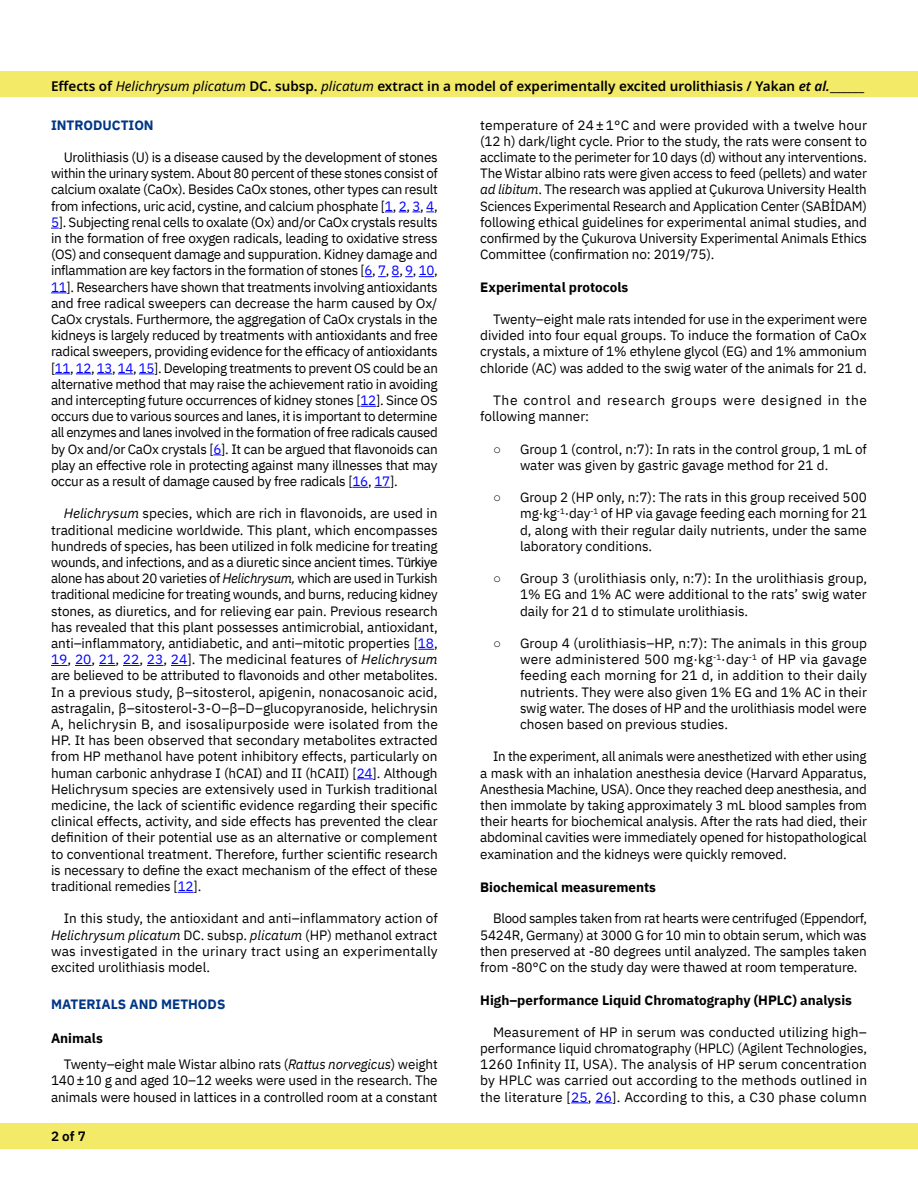
<style>
.page{position:relative;width:918px;height:1188px;background:#fff}
.page>*{position:absolute;margin:0;border:0;box-sizing:border-box;transform-origin:0 0}
.t1{font:13.5px/16.2px "IBM Plex Sans";letter-spacing:-.01em;color:#000;text-align:justify}
.t2{font:600 13.5px "Noto Sans";color:#000}
.t3{font:700 13.5px "IBM Plex Sans";color:#000}
.t4{font:13.5px/16.2px "IBM Plex Sans";letter-spacing:.045em;color:#000}
.t5{font:700 13.5px "IBM Plex Sans";color:#003687}
.t6{font:600 13.5px "IBM Plex Sans";color:#000}
.s1{font-weight:400;font-style:italic}
.s2{font-style:italic}
.s3{color:#00f}
.s4{font-family:"Arial"}
.s5{font-weight:700}
</style>
<div class="page">
<div style="left:0;top:71px;width:918px;height:26px;background:#f3ea67"></div>
<div style="left:0;top:1123px;width:918px;height:25px;background:#f3ea67"></div>
<svg style="left:419px;top:276px;width:15px;height:1px"></svg>
<svg style="left:51px;top:292px;width:16px;height:1px"></svg>
<svg style="left:55px;top:373px;width:15px;height:1px"></svg>
<svg style="left:76px;top:373px;width:15px;height:1px"></svg>
<svg style="left:97px;top:373px;width:15px;height:1px"></svg>
<svg style="left:118px;top:373px;width:15px;height:1px"></svg>
<svg style="left:139px;top:373px;width:15px;height:1px"></svg>
<svg style="left:360px;top:406px;width:16px;height:1px"></svg>
<svg style="left:352px;top:487px;width:16px;height:1px"></svg>
<svg style="left:374px;top:487px;width:16px;height:1px"></svg>
<svg style="left:418px;top:649px;width:16px;height:1px"></svg>
<svg style="left:51px;top:665px;width:17px;height:1px"></svg>
<svg style="left:75px;top:665px;width:17px;height:1px"></svg>
<svg style="left:99px;top:665px;width:17px;height:1px"></svg>
<svg style="left:123px;top:665px;width:17px;height:1px"></svg>
<svg style="left:147px;top:665px;width:17px;height:1px"></svg>
<svg style="left:171px;top:665px;width:17px;height:1px"></svg>
<svg style="left:357px;top:778px;width:16px;height:1px"></svg>
<svg style="left:178px;top:892px;width:16px;height:1px"></svg>
<svg style="left:571px;top:1102px;width:17px;height:1px"></svg>
<svg style="left:596px;top:1102px;width:16px;height:1px"></svg>
<p class="t2" style="left:51px;top:79px;width:815px">Effects of <span class="s1">Helichrysum plicatum</span> DC. subsp. <span class="s1">plicatum</span> extract in a model of experimentally excited urolithiasis / Yakan <span class="s2">et al.</span>______</p>
<p class="t5" style="left:51px;top:114px;width:104px">INTRODUCTION</p>
<p class="t1" style="left:51px;top:148px;width:388px;text-indent:13px">Urolithiasis (U) is a disease caused by the development of stones within the urinary system. About 80 percent of these stones consist of calcium oxalate (CaOx). Besides CaOx stones, other types can result from infections, uric acid, cystine, and calcium phosphate [<span class="s3">1</span>, <span class="s3">2</span>, <span class="s3">3</span>, <span class="s3">4</span>, <span class="s3">5</span>]. Subjecting renal cells to oxalate (Ox) and/or CaOx crystals results in the formation of free oxygen radicals, leading to oxidative stress (OS) and consequent damage and suppuration. Kidney damage and inflammation are key factors in the formation of stones [<span class="s3">6</span>, <span class="s3">7</span>, <span class="s3">8</span>, <span class="s3">9</span>, <span class="s3">10</span>, <span class="s3">11</span>]. Researchers have shown that treatments involving antioxidants and free radical sweepers can decrease the harm caused by Ox/ CaOx crystals. Furthermore, the aggregation of CaOx crystals in the kidneys is largely reduced by treatments with antioxidants and free radical sweepers, providing evidence for the efficacy of antioxidants [<span class="s3">11</span>, <span class="s3">12</span>, <span class="s3">13</span>, <span class="s3">14</span>, <span class="s3">15</span>]. Developing treatments to prevent OS could be an alternative method that may raise the achievement ratio in avoiding and intercepting future occurrences of kidney stones [<span class="s3">12</span>]. Since OS occurs due to various sources and lanes, it is important to determine all enzymes and lanes involved in the formation of free radicals caused by Ox and/or CaOx crystals [<span class="s3">6</span>]. It can be argued that flavonoids can play an effective role in protecting against many illnesses that may occur as a result of damage caused by free radicals [<span class="s3">16</span>, <span class="s3">17</span>].</p>
<p class="t1" style="left:51px;top:504px;width:388px;text-indent:13px"><span class="s2">Helichrysum</span> species, which are rich in flavonoids, are used in traditional medicine worldwide. This plant, which encompasses hundreds of species, has been utilized in folk medicine for treating wounds, and infections, and as a diuretic since ancient times. T<span class="s4">ürkiye </span>alone has about 20 varieties of <span class="s2">Helichrysum,</span> which are used in Turkish traditional medicine for treating wounds, and burns, reducing kidney stones, as diuretics, and for relieving ear pain. Previous research has revealed that this plant possesses antimicrobial, antioxidant, anti–inflammatory, antidiabetic, and anti–mitotic properties [<span class="s3">18</span>, <span class="s3">19</span>, <span class="s3">20</span>, <span class="s3">21</span>, <span class="s3">22</span>, <span class="s3">23</span>, <span class="s3">24</span>]. The medicinal features of <span class="s2">Helichrysum </span>are believed to be attributed to flavonoids and other metabolites.<br>In a previous study, β–sitosterol, apigenin, nonacosanoic acid, astragalin, β–sitosterol-3-O–β–D–glucopyranoside, helichrysin A, helichrysin B, and isosalipurposide were isolated from the HP. It has been observed that secondary metabolites extracted from HP methanol have potent inhibitory effects, particularly on human carbonic anhydrase I (hCAI) and II (hCAII) [<span class="s3">24</span>]. Although Helichrysum species are extensively used in Turkish traditional medicine, the lack of scientific evidence regarding their specific clinical effects, activity, and side effects has prevented the clear definition of their potential use as an alternative or complement to conventional treatment. Therefore, further scientific research is necessary to define the exact mechanism of the effect of these traditional remedies [<span class="s3">12</span>].</p>
<p class="t1" style="left:51px;top:909px;width:388px;text-indent:13px">In this study, the antioxidant and anti–inflammatory action of <span class="s2">Helichrysum plicatum</span> DC. subsp. <span class="s2">plicatum</span> (HP) methanol extract was investigated in the urinary tract using an experimentally excited urolithiasis model.</p>
<p class="t5" style="left:51px;top:994px;width:176px">MATERIALS AND METHODS</p>
<p class="t1" style="left:64px;top:1023px;width:375px;line-height:26.5px;text-indent:-13px"><span class="s5">Animals<br></span>Twenty–eight male Wistar albino rats (<span class="s2">Rattus norvegicus</span>) weight</p>
<p class="t1" style="left:51px;top:1071px;width:388px">140±10 g and aged 10–12 weeks were used in the research. The animals were housed in lattices in a controlled room at a constant</p>
<p class="t6" style="left:51px;top:1126px;width:36px">2 of 7</p>
<p class="t1" style="left:480px;top:116px;width:388px">temperature of 24±1°C and were provided with a twelve hour (12 h) dark/light cycle. Prior to the study, the rats were consent to acclimate to the perimeter for 10 days (d) without any interventions.<br>The Wistar albino rats were given access to feed (pellets) and water <span class="s2">ad libitum</span>. The research was applied at Çukurova University Health Sciences Experimental Research and Application Center (SABİDAM) following ethical guidelines for experimental animal studies, and confirmed by the Çukurova University Experimental Animals Ethics Committee (confirmation no: 2019/75).</p>
<p class="t3" style="left:480px;top:277px;width:149px">Experimental protocols</p>
<p class="t1" style="left:480px;top:310px;width:388px;text-indent:13px">Twenty–eight male rats intended for use in the experiment were divided into four equal groups. To induce the formation of CaOx crystals, a mixture of 1% ethylene glycol (EG) and 1% ammonium chloride (AC) was added to the swig water of the animals for 21 d.</p>
<p class="t4" style="left:480px;top:391px;width:388px;text-indent:13px">The control and research groups were designed in the following manner:</p>
<p class="t1" style="left:520px;top:440px;width:349px;text-indent:-27px"><span class="s4">○</span> Group 1 (control, n:7): In rats in the control group, 1 mL of water was given by gastric gavage method for 21 d.</p>
<p class="t1" style="left:520px;top:488px;width:349px;text-indent:-27px"><span class="s4">○</span> Group 2 (HP only, n:7): The rats in this group received 500 mg·kg<sup>-1</sup>·day<sup>-1</sup> of HP via gavage feeding each morning for 21 d, along with their regular daily nutrients, under the same laboratory conditions.</p>
<p class="t1" style="left:520px;top:569px;width:349px;text-indent:-27px"><span class="s4">○</span> Group 3 (urolithiasis only, n:7): In the urolithiasis group, 1% EG and 1% AC were additional to the rats’ swig water daily for 21 d to stimulate urolithiasis.</p>
<p class="t1" style="left:520px;top:634px;width:349px;text-indent:-27px"><span class="s4">○</span> Group 4 (urolithiasis–HP, n:7): The animals in this group were administered 500 mg·kg<sup>-1</sup>·day<sup>-1</sup> of HP via gavage feeding each morning for 21 d, in addition to their daily nutrients. They were also given 1% EG and 1% AC in their swig water. The doses of HP and the urolithiasis model were chosen based on previous studies.</p>
<p class="t1" style="left:480px;top:747px;width:388px;text-indent:13px">In the experiment, all animals were anesthetized with ether using a mask with an inhalation anesthesia device (Harvard Apparatus, Anesthesia Machine, USA). Once they reached deep anesthesia, and then immolate by taking approximately 3 mL blood samples from their hearts for biochemical analysis. After the rats had died, their abdominal cavities were immediately opened for histopathological examination and the kidneys were quickly removed.</p>
<p class="t3" style="left:480px;top:876px;width:177px">Biochemical measurements</p>
<p class="t1" style="left:480px;top:909px;width:388px;text-indent:13px">Blood samples taken from rat hearts were centrifuged (Eppendorf, 5424R, Germany) at 3000 G for 10 min to obtain serum, which was then preserved at -80 degrees until analyzed. The samples taken from -80°C on the study day were thawed at room temperature.</p>
<p class="t3" style="left:480px;top:990px;width:373px">High–performance Liquid Chromatography (HPLC) analysis</p>
<p class="t1" style="left:480px;top:1023px;width:388px;text-indent:13px">Measurement of HP in serum was conducted utilizing high– performance liquid chromatography (HPLC) (Agilent Technologies, 1260 Infinity II, USA). The analysis of HP serum concentration by HPLC was carried out according to the methods outlined in the literature [<span class="s3">25</span>, <span class="s3">26</span>]. According to this, a C30 phase column</p>
</div>
